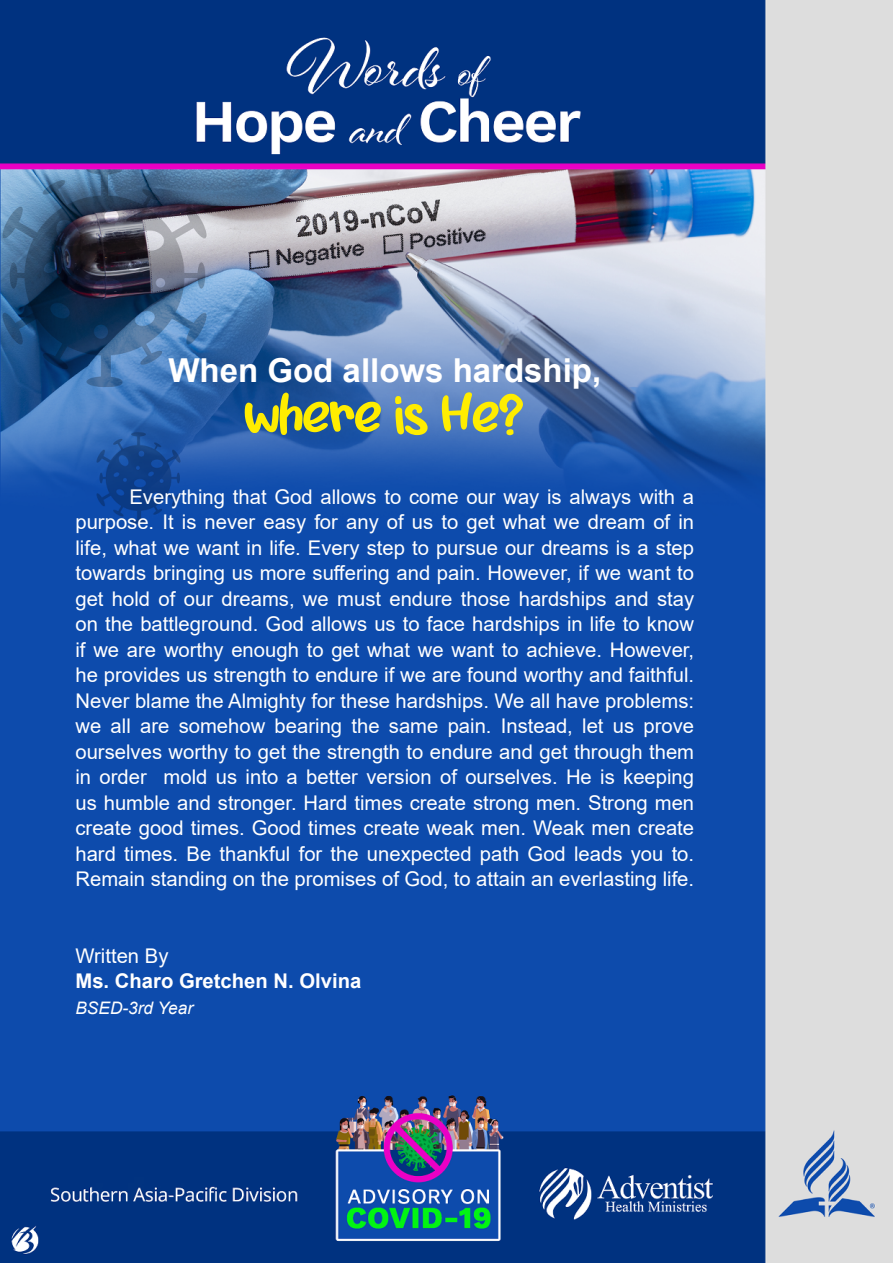
<style>
.page{position:relative;width:893px;height:1263px;background:#fff}
.page>*{position:absolute;margin:0;border:0;box-sizing:border-box;transform-origin:0 0}
.t1{font:69px "Lemon Juice";color:#ffed00;scale:1.18 1}
.t2{font:700 33px "Arial";color:#fff}
.t3{font:20.25px/25.5px "Arial";color:#fff;text-align:justify}
.t4{font:700 20.25px "Arial";color:#fff}
.t5{font:italic 17.25px "Arial";color:#fff}
</style>
<div class="page">
<img style="left:0;top:0;width:893px;height:1263px">
<h2 class="t2" style="left:168px;top:347px;width:434px">When God allows hardship,</h2>
<h1 class="t1" style="left:245px;top:378px;width:239px">where is He?</h1>
<p class="t3" style="left:75px;top:484px;width:620px;text-indent:54px">Everything that God allows to come our way is always with a purpose. It is never easy for any of us to get what we dream of in life, what we want in life. Every step to pursue our dreams is a step towards bringing us more suffering and pain. However, if we want to get hold of our dreams, we must endure those hardships and stay on the battleground. God allows us to face hardships in life to know if we are worthy enough to get what we want to achieve. However, he provides us strength to endure if we are found worthy and faithful.<br>Never blame the Almighty for these hardships. We all have problems: we all are somehow bearing the same pain. Instead, let us prove ourselves worthy to get the strength to endure and get through them in order mold us into a better version of ourselves. He is keeping us humble and stronger. Hard times create strong men. Strong men create good times. Good times create weak men. Weak men create hard times. Be thankful for the unexpected path God leads you to.<br>Remain standing on the promises of God, to attain an everlasting life.</p>
<p class="t3" style="left:75px;top:943px;width:95px">Written By</p>
<p class="t4" style="left:75px;top:967px;width:287px">Ms. Charo Gretchen N. Olvina</p>
<p class="t5" style="left:75px;top:997px;width:119px">BSED-3rd Year</p>
</div>
